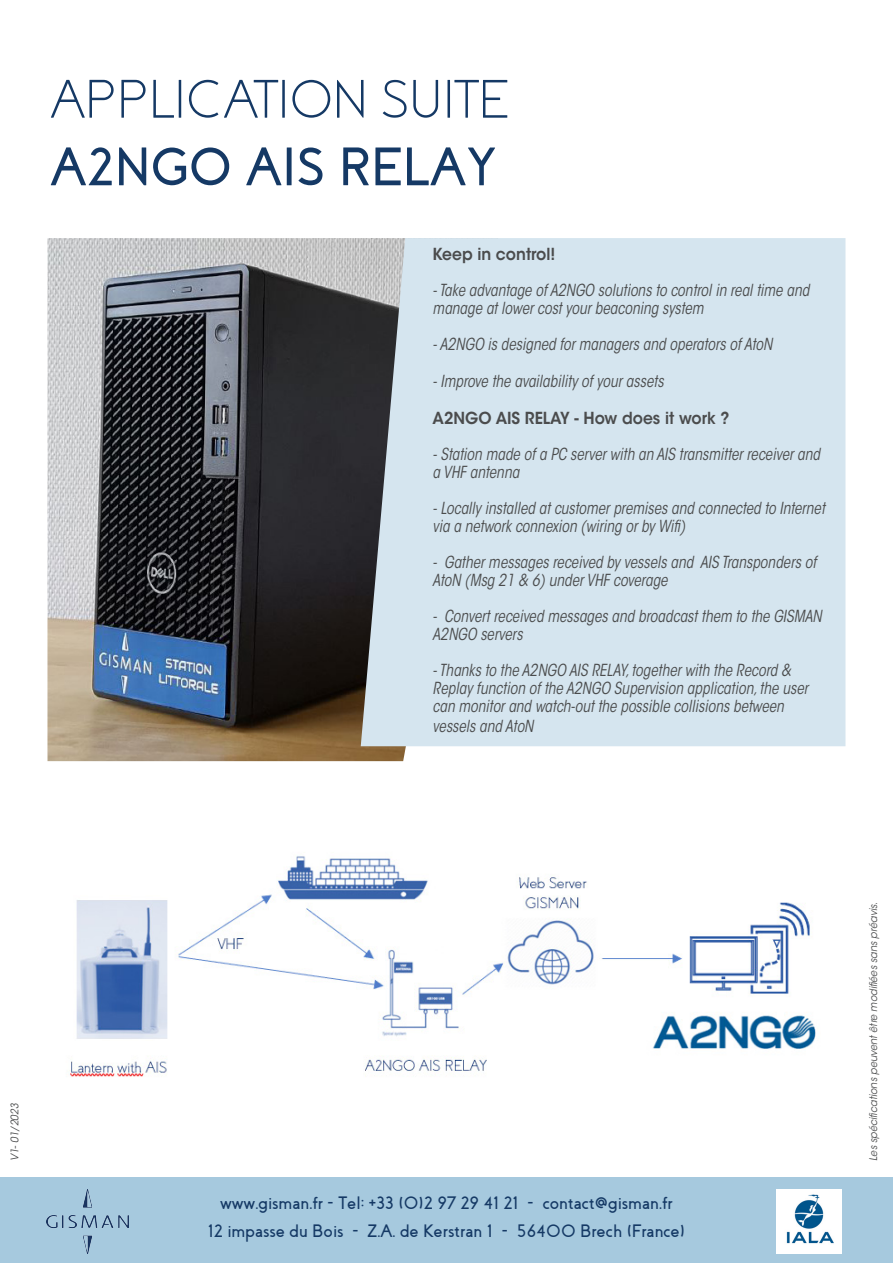
<style>
.page{position:relative;width:893px;height:1263px;background:#fff}
.page>*{position:absolute;margin:0;border:0;box-sizing:border-box;transform-origin:0 0}
.Titre_page{font:300 54px "Coves";letter-spacing:.03em;color:#153965}
.Titre_page_-_référen{font:700 54px "Coves";color:#153965}
.Style_de_paragraphe{font:700 18px "Coves";color:#153965}
.Style_features{font:italic condensed 16.5px/18px "ITC Avant Garde Std";color:#4b4c4d;scale:.94 1}
.Style_features-2{font:600 16.5px "ITC Avant Garde Std";color:#4b4c4d;scale:.94 1}
.t1{font:italic 10.5px "ITC Avant Garde Std";letter-spacing:-.01em;color:#4b4c4d;scale:.93 1}
</style>
<div class="page">
<img style="left:69px;top:856px;width:747px;height:221px">
<img style="left:47px;top:238px;width:451px;height:523px">
<div style="left:361px;top:238px;width:484px;height:508px;background:#d5e5ef"></div>
<div style="left:0;top:1178px;width:893px;height:85px;background:#a6c9de"></div>
<img style="left:47px;top:1190px;width:82px;height:63px">
<img style="left:777px;top:1190px;width:65px;height:63px">
<p class="Titre_page" style="left:50px;top:67px;width:459px">APPLICATION SUITE</p>
<p class="Titre_page_-_référen" style="left:50px;top:136px;width:447px">A2NGO AIS RELAY</p>
<p class="Style_features-2" style="left:433px;top:243px;width:132px">Keep in control!</p>
<p class="Style_features" style="left:433px;top:281px;width:402px">- Take advantage of A2NGO solutions to control in real time and manage at lower cost your beaconing system</p>
<p class="Style_features" style="left:433px;top:335px;width:363px">- A2NGO is designed for managers and operators of AtoN</p>
<p class="Style_features" style="left:433px;top:372px;width:247px">- Improve the availability of your assets</p>
<p class="Style_features-2" style="left:433px;top:408px;width:317px">A2NGO AIS RELAY - How does it work ?</p>
<p class="Style_features" style="left:433px;top:445px;width:414px">- Station made of a PC server with an AIS transmitter receiver and a VHF antenna</p>
<p class="Style_features" style="left:433px;top:499px;width:419px">- Locally installed at customer premises and connected to Internet via a network connexion (wiring or by Wifi)</p>
<p class="Style_features" style="left:433px;top:553px;width:410px">- Gather messages received by vessels and AIS Transponders of<br>AtoN (Msg 21 &amp; 6) under VHF coverage</p>
<p class="Style_features" style="left:433px;top:607px;width:415px">- Convert received messages and broadcast them to the GISMAN<br>A2NGO servers</p>
<p class="Style_features" style="left:433px;top:661px;width:401px">- Thanks to the A2NGO AIS RELAY, together with the Record &amp;<br>Replay function of the A2NGO Supervision application, the user can monitor and watch-out the possible collisions between</p>
<p class="Style_features" style="left:433px;top:717px;width:109px">vessels and AtoN</p>
<p class="t1" style="left:8px;top:1161px;width:63px;rotate:-90deg">V1- 01/2023</p>
<p class="Style_de_paragraphe" style="left:220px;top:1192px;width:454px">www.gisman.fr - Tel: +33 (0)2 97 29 41 21 - contact@gisman.fr</p>
<p class="Style_de_paragraphe" style="left:208px;top:1221px;width:479px">12 impasse du Bois - Z.A. de Kerstran 1 - 56400 Brech (France)</p>
<p class="t1" style="left:867px;top:1161px;width:280px;rotate:-90deg">Les spécifications peuvent être modifiées sans préavis.</p>
</div>
